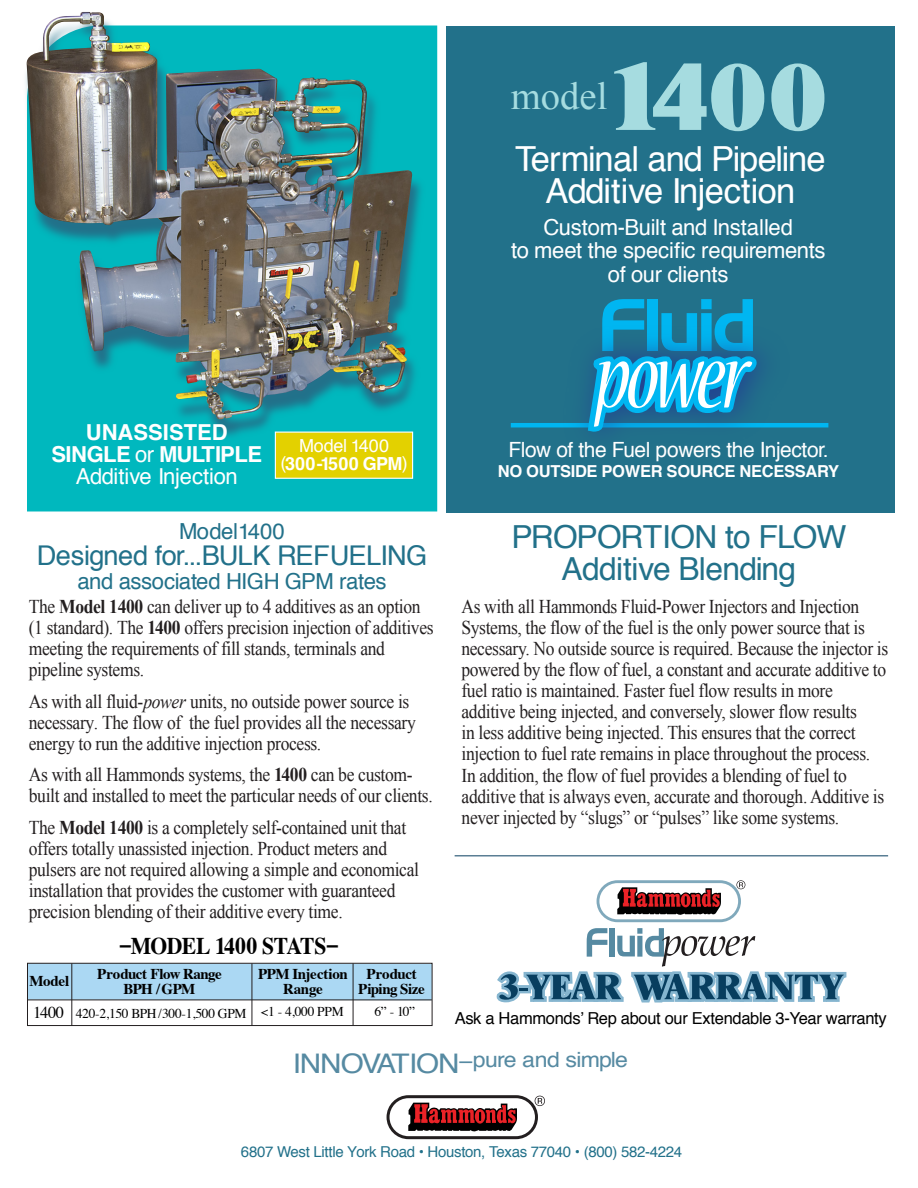
<style>
.page{position:relative;width:918px;height:1188px;background:#fff}
.page>*{position:absolute;margin:0;border:0;box-sizing:border-box;transform-origin:0 0}
.t1{font:800 97.8px "Nimbus Roman D";color:#a6dce0;scale:1.1 1}
.t2{font:38.7px "Times New Roman";color:#a6dce0}
.t3{font:34.5px/32.4px "Helvetica";letter-spacing:-.02em;color:#fff;text-align:center}
.t4{font:31.8px/32.1px "Helvetica";letter-spacing:-.02em;color:#22718a;text-align:center}
.t5{font:27.15px "Helvetica";letter-spacing:-.02em;color:#22718a}
.t6{font:700 24px "Times";letter-spacing:-.02em;color:#000;scale:.9 1}
.t7{font:22.05px/23.4px "Helvetica";letter-spacing:-.02em;color:#fff;text-align:center}
.t8{font:700 22.05px/21.8px "Helvetica";letter-spacing:-.02em;color:#fff;text-align:center}
.t9{font:22.05px "Helvetica";letter-spacing:-.02em;color:#22718a}
.t10{font:21px "Helvetica";letter-spacing:-.02em;color:#fff}
.t11{font:21px "Helvetica";letter-spacing:-.04em;color:#568aa2;scale:1.1 1}
.t12{font:19.5px/21px "Times New Roman";letter-spacing:-.02em;color:#231f20;scale:.9 1}
.t13{font:18px/18.6px "Helvetica";letter-spacing:-.02em;color:#fff;text-align:center}
.t14{font:16.5px "Helvetica";letter-spacing:-.02em;color:#000}
.t15{font:700 16.5px "Helvetica";letter-spacing:-.02em;color:#fff}
.t16{font:15px "Helvetica";letter-spacing:-.02em;color:#22718a}
.t17{font:700 15px/15px "Times";letter-spacing:-.02em;color:#000;text-align:center}
.t18{font:700 15px/15px "Times";letter-spacing:-.04em;color:#000;text-align:center}
.t19{font:13.5px "Times";letter-spacing:-.02em;color:#000}
.s1{font-weight:400}
.s2{font-weight:700}
.s3{font-style:italic}
.s4{font-size:16.5px}
.s5{font-size:27px}
</style>
<div class="page">
<div style="left:447px;top:27px;width:448px;height:486px;background:#22718a"></div>
<div style="left:27px;top:488px;width:410px;height:23px;background:#00b8be"></div>
<div style="left:29px;top:965px;width:402px;height:34px;background:#abd8f3"></div>
<div style="left:27px;top:963px;width:406px;height:63px;border:1px solid #231f20"></div>
<hr style="left:71px;top:963px;width:1px;height:63px;background:#231f20">
<hr style="left:252px;top:963px;width:1px;height:63px;background:#231f20">
<hr style="left:353px;top:963px;width:1px;height:63px;background:#231f20">
<hr style="left:27px;top:999px;width:405px;height:1px;background:#231f20">
<img style="left:27px;top:25px;width:445px;height:463px">
<img style="left:25px;top:12px;width:383px;height:408px">
<div style="left:275px;top:432px;width:138px;height:47px;background:#e3d100;border:1px solid #fff"></div>
<hr style="left:511px;top:423px;width:317px;height:4px;background:#00b6f1">
<svg style="left:583px;top:299px;width:183px;height:133px"></svg>
<svg style="left:496px;top:928px;width:351px;height:75px"></svg>
<hr style="left:455px;top:855px;width:433px;height:1px;background:#083e5f">
<div style="left:597px;top:880px;width:144px;height:42px;border:3px solid #80a9bc;border-radius:20px"></div>
<svg style="left:617px;top:887px;width:104px;height:28px"></svg>
<svg style="left:736px;top:880px;width:9px;height:9px"></svg>
<div style="left:387px;top:1095px;width:151px;height:44px;border:3px solid #231f20;border-radius:20px"></div>
<svg style="left:408px;top:1103px;width:109px;height:29px"></svg>
<svg style="left:535px;top:1096px;width:10px;height:10px"></svg>
<h1 class="t1" style="left:605px;top:40px;width:204px">1400</h1>
<h2 class="t2" style="left:511px;top:70px;width:98px">model</h2>
<h3 class="t3" style="left:515px;top:143px;width:312px">Terminal and Pipeline<br>Additive Injection</h3>
<p class="t7" style="left:511px;top:216px;width:316px">Custom-Built and Installed<br>to meet the specific requirements of our clients</p>
<p class="t8" style="left:51px;top:422px;width:212px">UNASSISTED<br>SINGLE <span class="s1">or</span> MULTIPLE<br><span class="s1">Additive Injection</span></p>
<p class="t13" style="left:280px;top:437px;width:129px">Model 1400 (<span class="s2">300-1500 GPM</span>)</p>
<p class="t10" style="left:508px;top:434px;width:322px">Flow of the Fuel powers the Injector.</p>
<p class="t15" style="left:498px;top:458px;width:343px">NO OUTSIDE POWER SOURCE NECESSARY</p>
<p class="t9" style="left:179px;top:515px;width:107px">Model1400</p>
<h3 class="t5" style="left:37px;top:535px;width:392px">Designed for...BULK REFUELING</h3>
<p class="t9" style="left:77px;top:564px;width:311px">and associated HIGH GPM rates</p>
<p class="t12" style="left:29px;top:596px;width:451px">The <span class="s2">Model 1400</span> can deliver up to 4 additives as an option (1 standard). The <span class="s2">1400</span> offers precision injection of additives meeting the requirements of fill stands, terminals and pipeline systems.</p>
<p class="t12" style="left:29px;top:690px;width:432px">As with all fluid-<span class="s3">power</span> units, no outside power source is necessary. The flow of the fuel provides all the necessary energy to run the additive injection process.</p>
<p class="t12" style="left:29px;top:764px;width:450px">As with all Hammonds systems, the <span class="s2">1400</span> can be custom&shy;built and installed to meet the particular needs of our clients.</p>
<p class="t12" style="left:29px;top:817px;width:435px">The <span class="s2">Model 1400</span> is a completely self-contained unit that offers totally unassisted injection. Product meters and pulsers are not required allowing a simple and economical installation that provides the customer with guaranteed precision blending of their additive every time.</p>
<p class="t6" style="left:120px;top:923px;width:244px">–MODEL 1400 STATS–</p>
<p class="t17" style="left:30px;top:972px;width:41px">Model</p>
<p class="t17" style="left:258px;top:965px;width:91px">PPM Injection<br>Range</p>
<p class="t17" style="left:358px;top:965px;width:68px">Product<br>Piping Size</p>
<p class="t18" style="left:97px;top:965px;width:126px">Product Flow Range<br>BPH /GPM</p>
<p class="t19" style="left:33px;top:1001px;width:312px"><span class="s4">1400</span> 420-2,150 BPH/300-1,500 GPM &lt;1 - 4,000 PPM</p>
<p class="t19" style="left:374px;top:999px;width:42px">6” - 10”</p>
<h3 class="t4" style="left:512px;top:521px;width:336px">PROPORTION to FLOW<br>Additive Blending</h3>
<p class="t12" style="left:461px;top:596px;width:476px">As with all Hammonds Fluid-Power Injectors and Injection Systems, the flow of the fuel is the only power source that is necessary. No outside source is required. Because the injector is powered by the flow of fuel, a constant and accurate additive to fuel ratio is maintained. Faster fuel flow results in more additive being injected, and conversely, slower flow results<br>in less additive being injected. This ensures that the correct injection to fuel rate remains in place throughout the process.<br>In addition, the flow of fuel provides a blending of fuel to additive that is always even, accurate and thorough. Additive is never injected by “slugs” or “pulses” like some systems.</p>
<p class="t14" style="left:455px;top:1005px;width:434px">Ask a Hammonds’ Rep about our Extendable 3-Year warranty</p>
<p class="t11" style="left:293px;top:1043px;width:306px"><span class="s5">INNOVATION</span>–pure and simple</p>
<p class="t16" style="left:241px;top:1141px;width:443px">6807 West Little York Road • Houston, Texas 77040 • (800) 582-4224</p>
</div>
